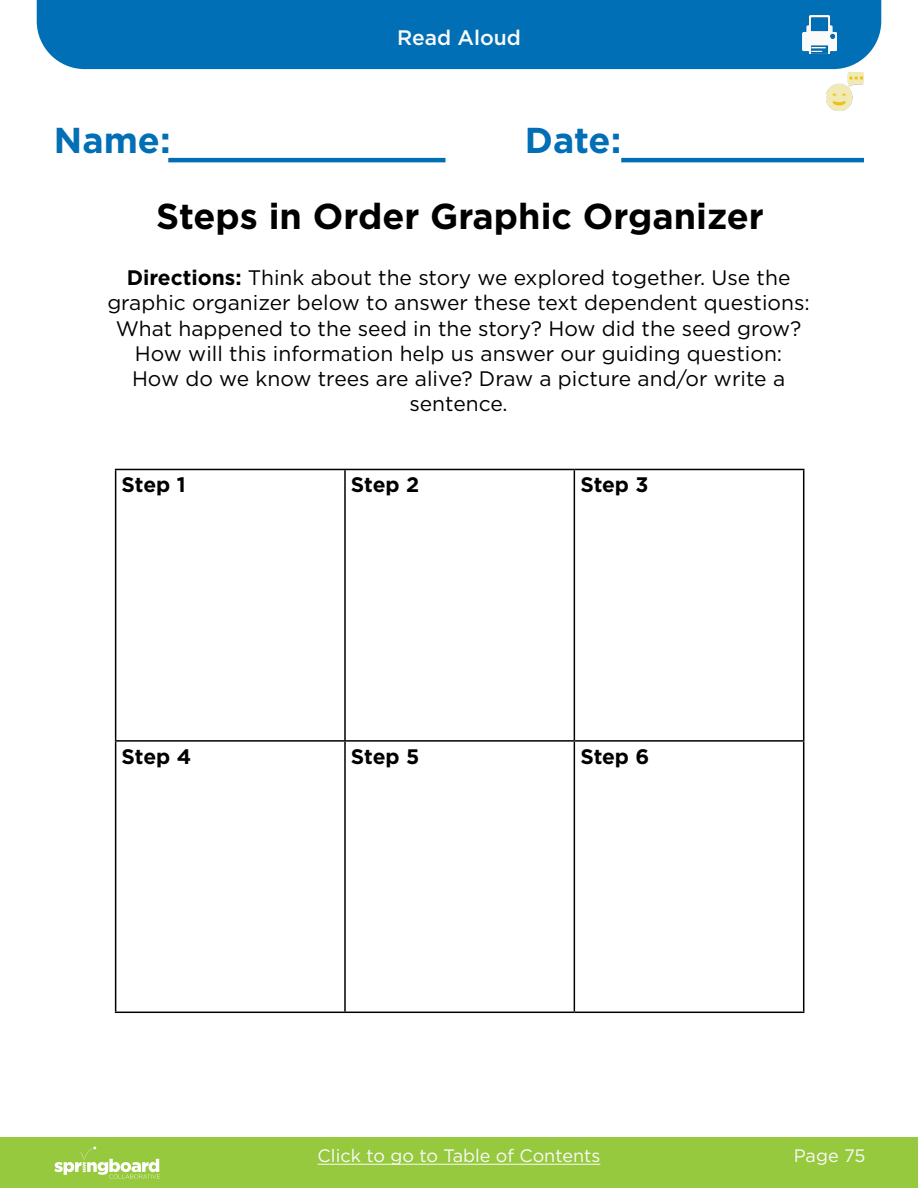
<style>
.page{position:relative;width:918px;height:1188px;background:#fff}
.page>*{position:absolute;margin:0;border:0;box-sizing:border-box;transform-origin:0 0}
.t1{font:700 36px "Gotham";color:#000}
.t2{font:700 36px "Gotham";color:#006fb6}
.t3{font:21px/25.2px "Gotham";color:#000;text-align:center}
.t4{font:700 21px "Gotham";letter-spacing:-.005em;color:#000}
.t5{font:500 21px "Gotham";color:#fafafa}
.t6{font:18px "Gotham";color:#fafafa}
.s1{font-weight:700}
</style>
<div class="page">
<div style="left:0;top:1137px;width:918px;height:51px;background:#97c93e"></div>
<svg style="left:54px;top:1147px;width:106px;height:32px"></svg>
<div style="left:37px;top:0;width:844px;height:69px;background:#006fb6"></div>
<hr style="left:318px;top:1164px;width:282px;height:1px;background:#fafafa">
<hr style="left:115px;top:469px;width:230px;height:1px;background:#000">
<hr style="left:115px;top:470px;width:1px;height:270px;background:#000">
<hr style="left:345px;top:469px;width:229px;height:1px;background:#000">
<hr style="left:344px;top:470px;width:2px;height:270px;background:#000">
<hr style="left:574px;top:469px;width:230px;height:1px;background:#000">
<hr style="left:574px;top:470px;width:1px;height:270px;background:#000">
<hr style="left:803px;top:470px;width:1px;height:270px;background:#000">
<hr style="left:115px;top:740px;width:230px;height:2px;background:#000">
<hr style="left:115px;top:742px;width:1px;height:270px;background:#000">
<hr style="left:345px;top:740px;width:229px;height:2px;background:#000">
<hr style="left:344px;top:742px;width:2px;height:270px;background:#000">
<hr style="left:574px;top:740px;width:230px;height:2px;background:#000">
<hr style="left:574px;top:742px;width:1px;height:270px;background:#000">
<hr style="left:803px;top:742px;width:1px;height:270px;background:#000">
<hr style="left:115px;top:1012px;width:230px;height:1px;background:#000">
<hr style="left:345px;top:1012px;width:229px;height:1px;background:#000">
<hr style="left:574px;top:1012px;width:230px;height:1px;background:#000">
<hr style="left:168px;top:158px;width:278px;height:4px;background:#006fb6">
<hr style="left:621px;top:158px;width:243px;height:4px;background:#006fb6">
<img style="left:826px;top:73px;width:38px;height:37px">
<img style="left:803px;top:16px;width:34px;height:38px">
<p class="t5" style="left:397px;top:24px;width:125px">Read Aloud</p>
<h1 class="t2" style="left:54px;top:117px;width:118px">Name:</h1>
<h1 class="t2" style="left:525px;top:117px;width:98px">Date:</h1>
<h1 class="t1" style="left:156px;top:192px;width:609px">Steps in Order Graphic Organizer</h1>
<p class="t3" style="left:107px;top:265px;width:704px"><span class="s1">Directions:</span> Think about the story we explored together. Use the graphic organizer below to answer these text dependent questions:<br>What happened to the seed in the story? How did the seed grow?<br>How will this information help us answer our guiding question:<br>How do we know trees are alive? Draw a picture and/or write a sentence.</p>
<p class="t4" style="left:122px;top:471px;width:65px">Step 1</p>
<p class="t4" style="left:351px;top:471px;width:70px">Step 2</p>
<p class="t4" style="left:580px;top:471px;width:70px">Step 3</p>
<p class="t4" style="left:122px;top:742px;width:71px">Step 4</p>
<p class="t4" style="left:351px;top:742px;width:70px">Step 5</p>
<p class="t4" style="left:580px;top:742px;width:70px">Step 6</p>
<p class="t6" style="left:318px;top:1145px;width:284px">Click to go to Table of Contents</p>
<p class="t6" style="left:794px;top:1145px;width:73px">Page 75</p>
</div>
